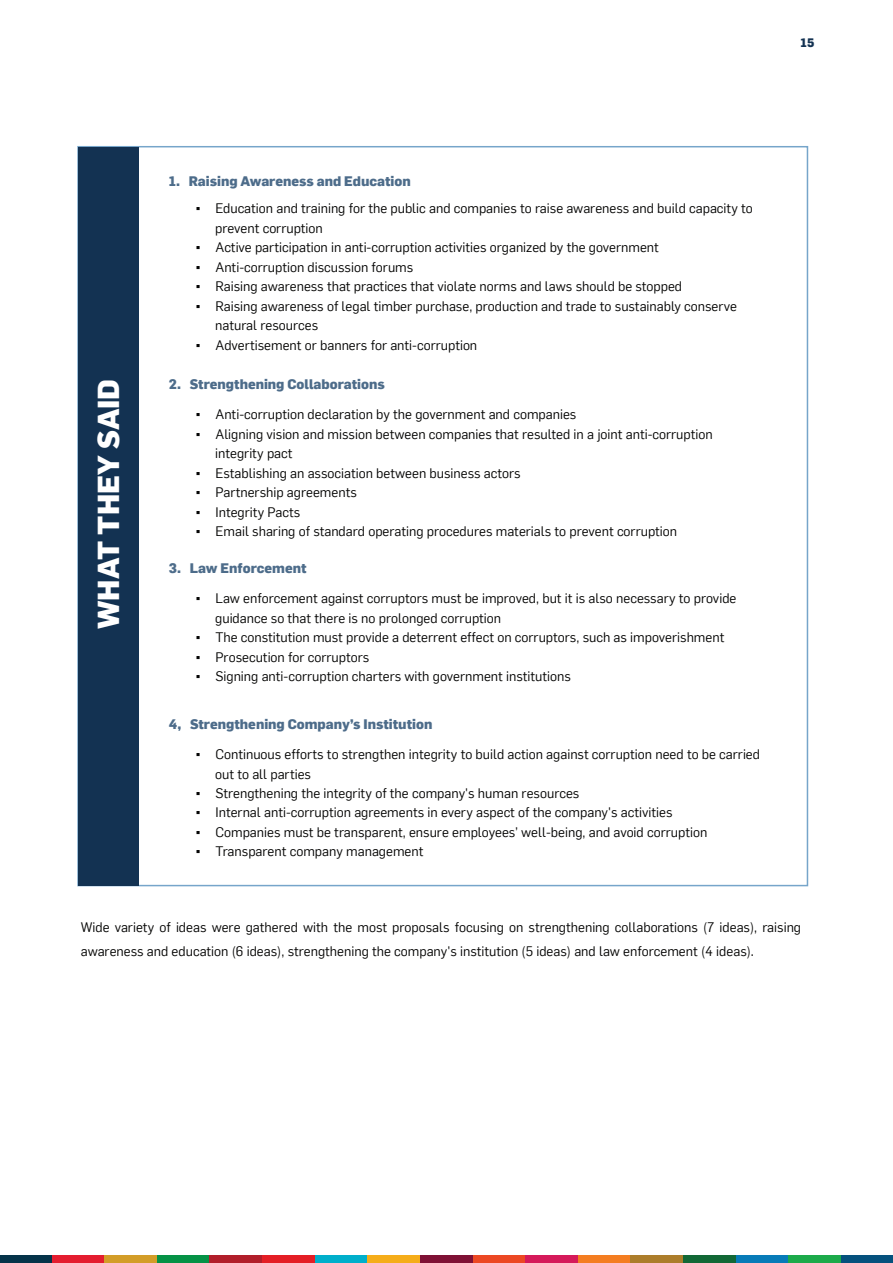
<style>
.page{position:relative;width:893px;height:1263px;background:#fff}
.page>*{position:absolute;margin:0;border:0;box-sizing:border-box;transform-origin:0 0}
.t1{font:800 29.55px "Flama";color:#fff}
.t2{font:13.5px/19.5px "Flama";color:#050504}
.t3{font:800 13.5px "Flama";color:#4d6c8a}
.t4{font:800 12px "Flama";color:#133252}
.s1{font-family:"Arial"}
</style>
<div class="page">
<div style="left:0;top:1256px;width:52px;height:7px;background:#053349"></div>
<div style="left:52px;top:1256px;width:52px;height:7px;background:#e41d2f"></div>
<div style="left:104px;top:1256px;width:53px;height:7px;background:#d39d28"></div>
<div style="left:157px;top:1256px;width:53px;height:7px;background:#059246"></div>
<div style="left:210px;top:1256px;width:52px;height:7px;background:#b11e2a"></div>
<div style="left:262px;top:1256px;width:53px;height:7px;background:#e41e25"></div>
<div style="left:315px;top:1256px;width:52px;height:7px;background:#00afcb"></div>
<div style="left:367px;top:1256px;width:53px;height:7px;background:#f5ad1a"></div>
<div style="left:420px;top:1256px;width:53px;height:7px;background:#7f1135"></div>
<div style="left:473px;top:1256px;width:52px;height:7px;background:#ec4823"></div>
<div style="left:525px;top:1256px;width:53px;height:7px;background:#d51a5a"></div>
<div style="left:578px;top:1256px;width:53px;height:7px;background:#f47d21"></div>
<div style="left:631px;top:1256px;width:52px;height:7px;background:#ac7d2b"></div>
<div style="left:683px;top:1256px;width:53px;height:7px;background:#126836"></div>
<div style="left:736px;top:1256px;width:52px;height:7px;background:#077bb8"></div>
<div style="left:788px;top:1256px;width:53px;height:7px;background:#1caa4a"></div>
<div style="left:841px;top:1256px;width:52px;height:7px;background:#05517d"></div>
<div style="left:78px;top:147px;width:60px;height:738px;background:#133252"></div>
<p class="t4" style="left:801px;top:34px;width:15px">15</p>
<h1 class="t1" style="left:87px;top:629px;width:252px;rotate:-90deg">WHAT THEY SAID</h1>
<p class="t3" style="left:169px;top:171px;width:243px">1. Raising Awareness and Education</p>
<p class="t2" style="left:215px;top:198px;width:539px;text-indent:-20px"><span class="s1">▪</span> Education and training for the public and companies to raise awareness and build capacity to prevent corruption</p>
<p class="t2" style="left:196px;top:237px;width:465px"><span class="s1">▪</span> Active participation in anti-corruption activities organized by the government</p>
<p class="t2" style="left:196px;top:256px;width:219px"><span class="s1">▪</span> Anti-corruption discussion forums</p>
<p class="t2" style="left:196px;top:276px;width:488px"><span class="s1">▪</span> Raising awareness that practices that violate norms and laws should be stopped</p>
<p class="t2" style="left:215px;top:295px;width:523px;text-indent:-20px"><span class="s1">▪</span> Raising awareness of legal timber purchase, production and trade to sustainably conserve natural resources</p>
<p class="t2" style="left:196px;top:334px;width:283px"><span class="s1">▪</span> Advertisement or banners for anti-corruption</p>
<p class="t3" style="left:169px;top:374px;width:217px">2. Strengthening Collaborations</p>
<p class="t2" style="left:196px;top:404px;width:382px"><span class="s1">▪</span> Anti-corruption declaration by the government and companies</p>
<p class="t2" style="left:215px;top:423px;width:499px;text-indent:-20px"><span class="s1">▪</span> Aligning vision and mission between companies that resulted in a joint anti-corruption integrity pact</p>
<p class="t2" style="left:196px;top:462px;width:327px"><span class="s1">▪</span> Establishing an association between business actors</p>
<p class="t2" style="left:196px;top:482px;width:163px"><span class="s1">▪</span> Partnership agreements</p>
<p class="t2" style="left:196px;top:501px;width:106px"><span class="s1">▪</span> Integrity Pacts</p>
<p class="t2" style="left:196px;top:521px;width:483px"><span class="s1">▪</span> Email sharing of standard operating procedures materials to prevent corruption</p>
<p class="t3" style="left:169px;top:558px;width:139px">3. Law Enforcement</p>
<p class="t2" style="left:215px;top:588px;width:523px;text-indent:-20px"><span class="s1">▪</span> Law enforcement against corruptors must be improved, but it is also necessary to provide guidance so that there is no prolonged corruption</p>
<p class="t2" style="left:196px;top:627px;width:530px"><span class="s1">▪</span> The constitution must provide a deterrent effect on corruptors, such as impoverishment</p>
<p class="t2" style="left:196px;top:646px;width:175px"><span class="s1">▪</span> Prosecution for corruptors</p>
<p class="t2" style="left:196px;top:666px;width:377px"><span class="s1">▪</span> Signing anti-corruption charters with government institutions</p>
<p class="t3" style="left:169px;top:714px;width:265px">4, Strengthening Company’s Institution</p>
<p class="t2" style="left:215px;top:744px;width:546px;text-indent:-20px"><span class="s1">▪</span> Continuous efforts to strengthen integrity to build action against corruption need to be carried out to all parties</p>
<p class="t2" style="left:196px;top:783px;width:385px"><span class="s1">▪</span> Strengthening the integrity of the company's human resources</p>
<p class="t2" style="left:196px;top:802px;width:478px"><span class="s1">▪</span> Internal anti-corruption agreements in every aspect of the company's activities</p>
<p class="t2" style="left:196px;top:822px;width:513px"><span class="s1">▪</span> Companies must be transparent, ensure employees’ well-being, and avoid corruption</p>
<p class="t2" style="left:196px;top:841px;width:229px"><span class="s1">▪</span> Transparent company management</p>
<p class="t2" style="left:81px;top:914px;width:722px;line-height:24px">Wide variety of ideas were gathered with the most proposals focusing on strengthening collaborations (7 ideas), raising awareness and education (6 ideas), strengthening the company's institution (5 ideas) and law enforcement (4 ideas).</p>
</div>
